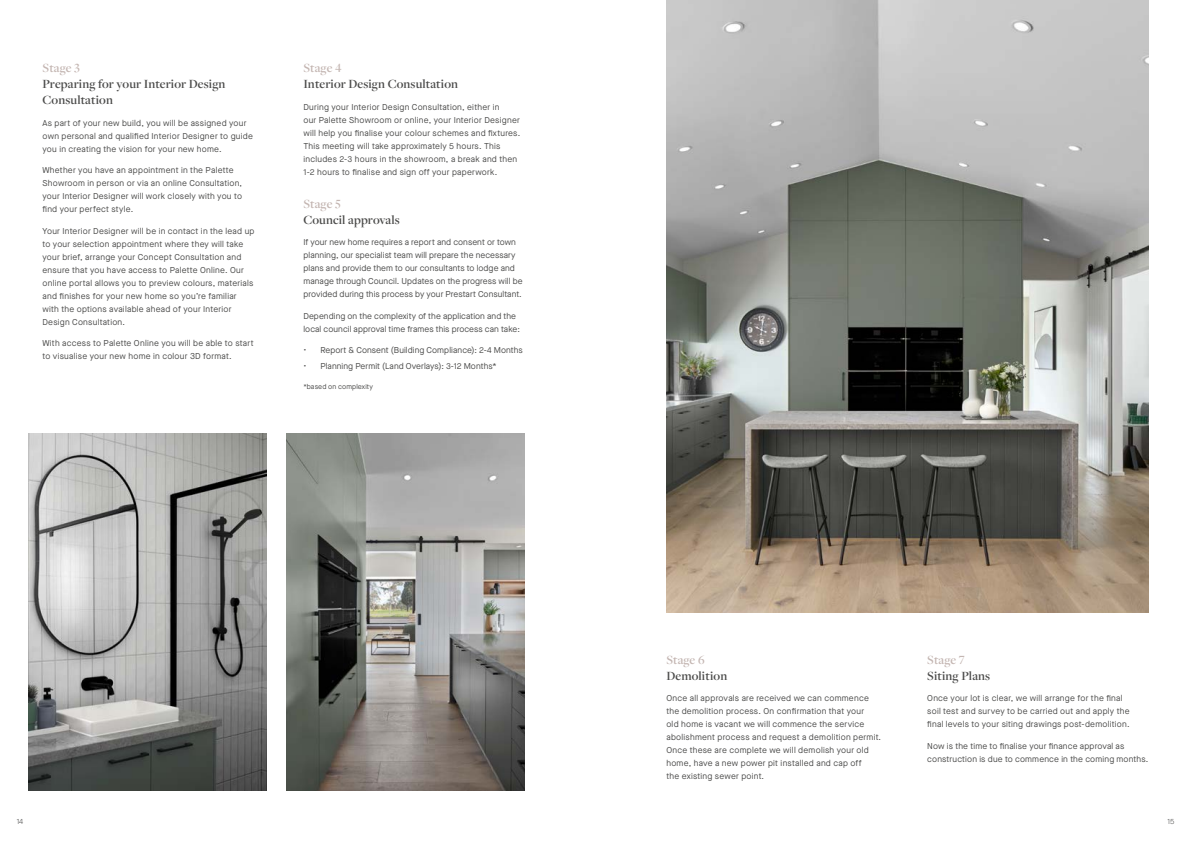
<style>
.page{position:relative;width:1191px;height:842px;background:#fff}
.page>*{position:absolute;margin:0;border:0;box-sizing:border-box;transform-origin:0 0}
.t1{font:600 13px/16px "Freight Disp Pro";letter-spacing:.01em;color:#4a4a49}
.t2{font:600 13px "Freight Disp Pro";letter-spacing:.005em;color:#c4b6b2}
.t3{font:8.5px/13px "Maison Neue";letter-spacing:.025em;color:#4a4a49}
.t4{font:300 7.5px "Maison Neue";color:#4a4a49}
.t5{font:7px "Maison Neue";letter-spacing:.015em;color:#4a4a49}
</style>
<div class="page">
<img style="left:28px;top:433px;width:238px;height:358px">
<img style="left:666px;top:0;width:482px;height:612px">
<img style="left:286px;top:433px;width:238px;height:358px">
<h1 class="t2" style="left:43px;top:59px;width:39px">Stage 3</h1>
<h1 class="t1" style="left:43px;top:76px;width:184px">Preparing for your Interior Design<br>Consultation</h1>
<p class="t3" style="left:43px;top:116px;width:212px">As part of your new build, you will be assigned your own personal and qualified Interior Designer to guide you in creating the vision for your new home.</p>
<p class="t3" style="left:43px;top:164px;width:201px">Whether you have an appointment in the Palette Showroom in person or via an online Consultation, your Interior Designer will work closely with you to find your perfect style.</p>
<p class="t3" style="left:43px;top:224px;width:213px">Your Interior Designer will be in contact in the lead up to your selection appointment where they will take your brief, arrange your Concept Consultation and ensure that you have access to Palette Online. Our online portal allows you to preview colours, materials and finishes for your new home so you’re familiar with the options available ahead of your Interior Design Consultation.</p>
<p class="t3" style="left:43px;top:337px;width:212px">With access to Palette Online you will be able to start to visualise your new home in colour 3D format.</p>
<h1 class="t2" style="left:303px;top:59px;width:40px">Stage 4</h1>
<h1 class="t1" style="left:303px;top:76px;width:156px">Interior Design Consultation</h1>
<p class="t3" style="left:303px;top:100px;width:218px">During your Interior Design Consultation, either in<br>our Palette Showroom or online, your Interior Designer will help you finalise your colour schemes and fixtures.<br>This meeting will take approximately 5 hours. This includes 2-3 hours in the showroom, a break and then 1-2 hours to finalise and sign off your paperwork.</p>
<h1 class="t2" style="left:303px;top:195px;width:39px">Stage 5</h1>
<h1 class="t1" style="left:303px;top:211px;width:98px">Council approvals</h1>
<p class="t3" style="left:303px;top:236px;width:221px">If your new home requires a report and consent or town planning, our specialist team will prepare the necessary plans and provide them to our consultants to lodge and manage through Council. Updates on the progress will be provided during this process by your Prestart Consultant.</p>
<p class="t3" style="left:303px;top:309px;width:218px">Depending on the complexity of the application and the local council approval time frames this process can take:</p>
<p class="t3" style="left:303px;top:344px;width:221px">• Report &amp; Consent (Building Compliance): 2-4 Months</p>
<p class="t3" style="left:303px;top:359px;width:195px">• Planning Permit (Land Overlays): 3-12 Months*</p>
<p class="t5" style="left:303px;top:381px;width:71px">*based on complexity</p>
<h1 class="t2" style="left:666px;top:651px;width:40px">Stage 6</h1>
<h1 class="t1" style="left:666px;top:667px;width:62px">Demolition</h1>
<p class="t3" style="left:666px;top:692px;width:216px">Once all approvals are received we can commence the demolition process. On confirmation that your<br>old home is vacant we will commence the service abolishment process and request a demolition permit.<br>Once these are complete we will demolish your old home, have a new power pit installed and cap off<br>the existing sewer point.</p>
<h1 class="t2" style="left:927px;top:651px;width:39px">Stage 7</h1>
<h1 class="t1" style="left:927px;top:667px;width:64px">Siting Plans</h1>
<p class="t3" style="left:927px;top:692px;width:204px">Once your lot is clear, we will arrange for the final soil test and survey to be carried out and apply the final levels to your siting drawings post-demolition.</p>
<p class="t3" style="left:927px;top:739px;width:223px">Now is the time to finalise your finance approval as construction is due to commence in the coming months.</p>
<p class="t4" style="left:17px;top:816px;width:8px">14</p>
<p class="t4" style="left:1167px;top:816px;width:8px">15</p>
</div>
